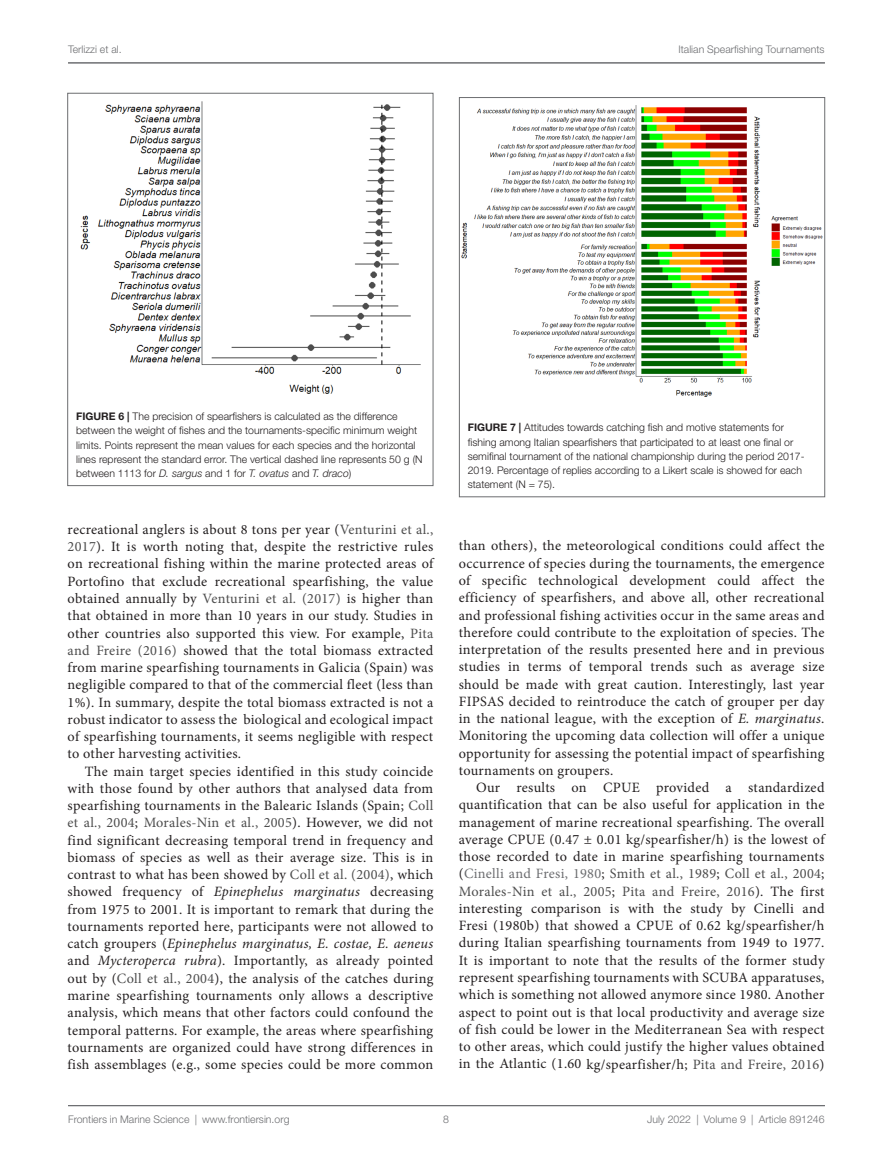
<style>
.page{position:relative;width:893px;height:1170px;background:#fff}
.page>*{position:absolute;margin:0;border:0;box-sizing:border-box;transform-origin:0 0}
.ParaIndent{font:14.25px/17.2px "Minion Pro";letter-spacing:.02em;color:#231f20;text-align:justify}
.FigCaption{font:300 10.5px/14.2px "Helvetica Neue LT Std";color:#231f20}
.t1{font:300 10.5px "Helvetica Neue LT Std";color:#6c6d70}
.s1{font-weight:700}
.s2{font-style:italic}
.s3{color:#4d4d4d}
.s4{color:#6c6d70}
</style>
<div class="page">
<hr style="left:68px;top:63px;width:757px;height:1px;background:#6c6d70">
<hr style="left:68px;top:1105px;width:757px;height:1px;background:#6c6d70">
<img style="left:80px;top:102px;width:340px;height:291px">
<div style="left:68px;top:93px;width:365px;height:393px;border:1px solid #6c6d70"></div>
<img style="left:461px;top:106px;width:362px;height:290px">
<div style="left:459px;top:97px;width:366px;height:400px;border:1px solid #6c6d70"></div>
<p class="t1" style="left:68px;top:43px;width:55px">Terlizzi et al.</p>
<p class="t1" style="left:678px;top:43px;width:148px">Italian Spearfishing Tournaments</p>
<p class="FigCaption" style="left:76px;top:409px;width:348px"><span class="s1">FIGURE 6 |</span> The precision of spearfishers is calculated as the difference between the weight of fishes and the tournaments-specific minimum weight limits. Points represent the mean values for each species and the horizontal lines represent the standard error. The vertical dashed line represents 50 g (N between 1113 for <span class="s2">D. sargus</span> and 1 for <span class="s2">T. ovatus</span> and <span class="s2">T. draco</span>)</p>
<p class="FigCaption" style="left:468px;top:420px;width:338px"><span class="s1">FIGURE 7 |</span> Attitudes towards catching fish and motive statements for fishing among Italian spearfishers that participated to at least one final or semifinal tournament of the national championship during the period 2017- 2019. Percentage of replies according to a Likert scale is showed for each statement (N = 75).</p>
<p class="ParaIndent" style="left:68px;top:521px;width:367px">recreational anglers is about 8 tons per year (<span class="s3">Venturini et al., 2017</span>). It is worth noting that, despite the restrictive rules on recreational fishing within the marine protected areas of Portofino that exclude recreational spearfishing, the value obtained annually by <span class="s3">Venturini et al. (2017)</span> is higher than that obtained in more than 10 years in our study. Studies in other countries also supported this view. For example, <span class="s3">Pita and Freire (2016)</span> showed that the total biomass extracted from marine spearfishing tournaments in Galicia (Spain) was negligible compared to that of the commercial fleet (less than 1%). In summary, despite the total biomass extracted is not a robust indicator to assess the biological and ecological impact of spearfishing tournaments, it seems negligible with respect to other harvesting activities.</p>
<p class="ParaIndent" style="left:68px;top:762px;width:367px;text-indent:17px">The main target species identified in this study coincide with those found by other authors that analysed data from spearfishing tournaments in the Balearic Islands (Spain; <span class="s3">Coll et al., 2004</span>; <span class="s3">Morales-Nin et al., 2005</span>). However, we did not find significant decreasing temporal trend in frequency and biomass of species as well as their average size. This is in contrast to what has been showed by <span class="s3">Coll et al. (2004)</span>, which showed frequency of <span class="s2">Epinephelus marginatus</span> decreasing from 1975 to 2001. It is important to remark that during the tournaments reported here, participants were not allowed to catch groupers (<span class="s2">Epinephelus marginatus, E. costae, E. aeneus </span>and <span class="s2">Mycteroperca rubra</span>). Importantly, as already pointed out by (<span class="s3">Coll et al., 2004</span>), the analysis of the catches during marine spearfishing tournaments only allows a descriptive analysis, which means that other factors could confound the temporal patterns. For example, the areas where spearfishing tournaments are organized could have strong differences in fish assemblages (e.g., some species could be more common</p>
<p class="ParaIndent" style="left:459px;top:537px;width:367px">than others), the meteorological conditions could affect the occurrence of species during the tournaments, the emergence of specific technological development could affect the efficiency of spearfishers, and above all, other recreational and professional fishing activities occur in the same areas and therefore could contribute to the exploitation of species. The interpretation of the results presented here and in previous studies in terms of temporal trends such as average size should be made with great caution. Interestingly, last year FIPSAS decided to reintroduce the catch of grouper per day in the national league, with the exception of <span class="s2">E. marginatus</span>.<br>Monitoring the upcoming data collection will offer a unique opportunity for assessing the potential impact of spearfishing tournaments on groupers.</p>
<p class="ParaIndent" style="left:459px;top:779px;width:367px;text-indent:17px">Our results on CPUE provided a standardized quantification that can be also useful for application in the management of marine recreational spearfishing. The overall average CPUE (0.47 ± 0.01 kg/spearfisher/h) is the lowest of those recorded to date in marine spearfishing tournaments (<span class="s4">Cinelli and Fresi, 1980</span>; <span class="s3">Smith et al., 1989</span>; <span class="s3">Coll et al., 2004</span>; <span class="s3">Morales-Nin et al., 2005</span>; <span class="s3">Pita and Freire, 2016</span>). The first interesting comparison is with the study by Cinelli and Fresi (1980b) that showed a CPUE of 0.62 kg/spearfisher/h during Italian spearfishing tournaments from 1949 to 1977.<br>It is important to note that the results of the former study represent spearfishing tournaments with SCUBA apparatuses, which is something not allowed anymore since 1980. Another aspect to point out is that local productivity and average size of fish could be lower in the Mediterranean Sea with respect to other areas, which could justify the higher values obtained in the Atlantic (1.60 kg/spearfisher/h; <span class="s3">Pita and Freire, 2016</span>)</p>
<p class="t1" style="left:68px;top:1112px;width:223px">Frontiers in Marine Science | www.frontiersin.org</p>
<p class="t1" style="left:443px;top:1112px;width:7px">8</p>
<p class="t1" style="left:647px;top:1112px;width:179px">July 2022 | Volume 9 | Article 891246</p>
</div>
